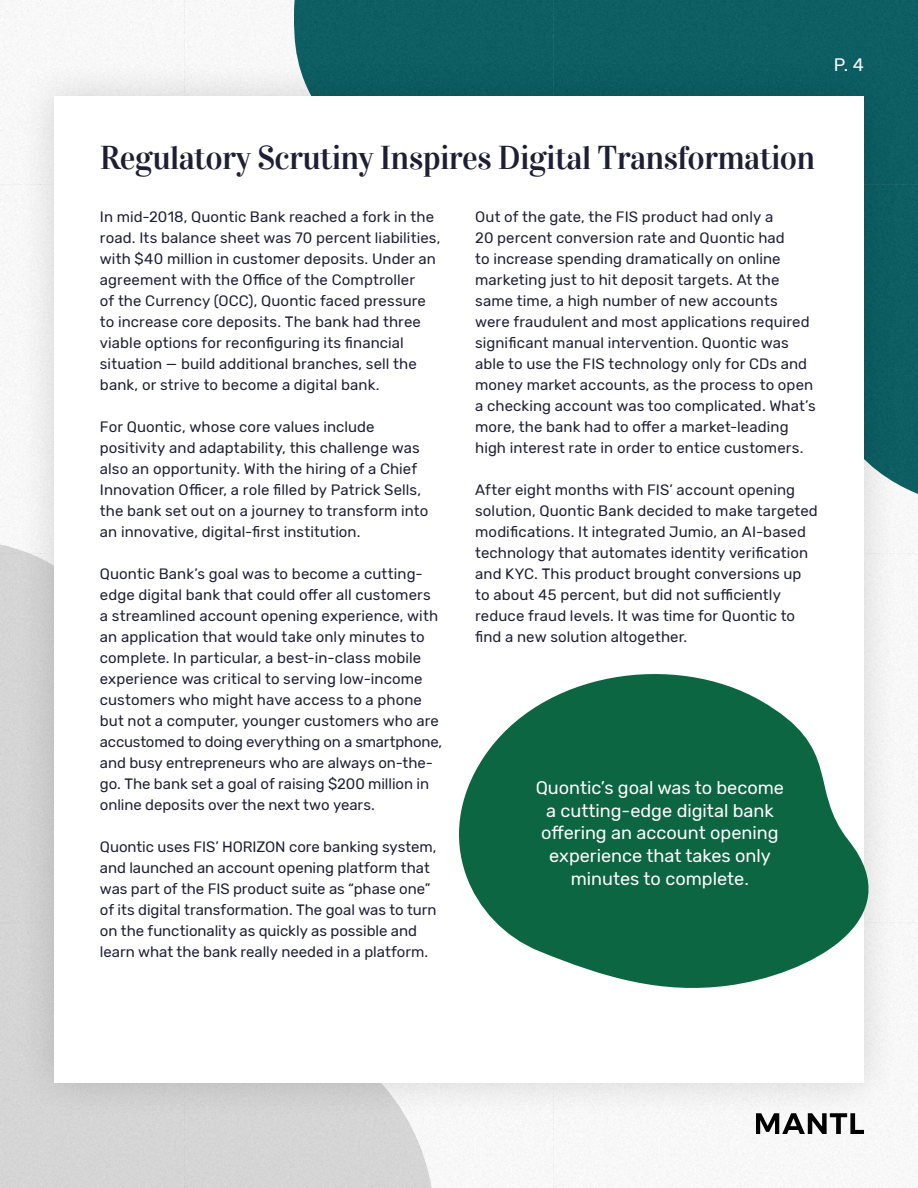
<style>
.page{position:relative;width:918px;height:1188px;background:#fff}
.page>*{position:absolute;margin:0;border:0;box-sizing:border-box;transform-origin:0 0}
.t1{font:33px "Vidaloka";letter-spacing:-.02em;color:#1e1e34}
.t2{font:18.15px/22.5px "Rubik";color:#fff;text-align:center}
.t3{font:18px "Rubik";color:#fff}
.t4{font:15px/21px "Rubik";letter-spacing:.005em;color:#1e1e34}
</style>
<div class="page">
<img style="left:0;top:0;width:918px;height:1188px">
<div style="left:16px;top:58px;width:886px;height:1063px;background:#000;opacity:.15"></div>
<div style="left:54px;top:96px;width:810px;height:987px;background:#fff"></div>
<svg style="left:756px;top:1113px;width:108px;height:21px"></svg>
<svg style="left:459px;top:652px;width:454px;height:342px;fill:#0c6642"></svg>
<p class="t3" style="left:834px;top:54px;width:32px">P. 4</p>
<h1 class="t1" style="left:100px;top:138px;width:717px">Regulatory Scrutiny Inspires Digital Transformation</h1>
<p class="t4" style="left:100px;top:207px;width:342px">In mid-2018, Quontic Bank reached a fork in the road. Its balance sheet was 70 percent liabilities, with $40 million in customer deposits. Under an agreement with the Office of the Comptroller<br>of the Currency (OCC), Quontic faced pressure to increase core deposits. The bank had three viable options for reconfiguring its financial situation — build additional branches, sell the bank, or strive to become a digital bank.</p>
<p class="t4" style="left:100px;top:417px;width:330px">For Quontic, whose core values include positivity and adaptability, this challenge was also an opportunity. With the hiring of a Chief Innovation Officer, a role filled by Patrick Sells, the bank set out on a journey to transform into an innovative, digital-first institution.</p>
<p class="t4" style="left:100px;top:564px;width:344px">Quontic Bank’s goal was to become a cutting&shy;edge digital bank that could offer all customers a streamlined account opening experience, with an application that would take only minutes to complete. In particular, a best-in-class mobile experience was critical to serving low-income customers who might have access to a phone but not a computer, younger customers who are accustomed to doing everything on a smartphone, and busy entrepreneurs who are always on-the&shy;go. The bank set a goal of raising $200 million in online deposits over the next two years.</p>
<p class="t4" style="left:100px;top:837px;width:338px">Quontic uses FIS’ HORIZON core banking system, and launched an account opening platform that was part of the FIS product suite as “phase one” of its digital transformation. The goal was to turn on the functionality as quickly as possible and learn what the bank really needed in a platform.</p>
<p class="t4" style="left:475px;top:207px;width:342px">Out of the gate, the FIS product had only a<br>20 percent conversion rate and Quontic had<br>to increase spending dramatically on online marketing just to hit deposit targets. At the same time, a high number of new accounts were fraudulent and most applications required significant manual intervention. Quontic was able to use the FIS technology only for CDs and money market accounts, as the process to open a checking account was too complicated. What’s more, the bank had to offer a market-leading high interest rate in order to entice customers.</p>
<p class="t4" style="left:475px;top:480px;width:344px">After eight months with FIS’ account opening solution, Quontic Bank decided to make targeted modifications. It integrated Jumio, an AI-based technology that automates identity verification and KYC. This product brought conversions up to about 45 percent, but did not sufficiently reduce fraud levels. It was time for Quontic to find a new solution altogether.</p>
<p class="t2" style="left:536px;top:777px;width:250px">Quontic’s goal was to become a cutting-edge digital bank offering an account opening experience that takes only minutes to complete.</p>
</div>
